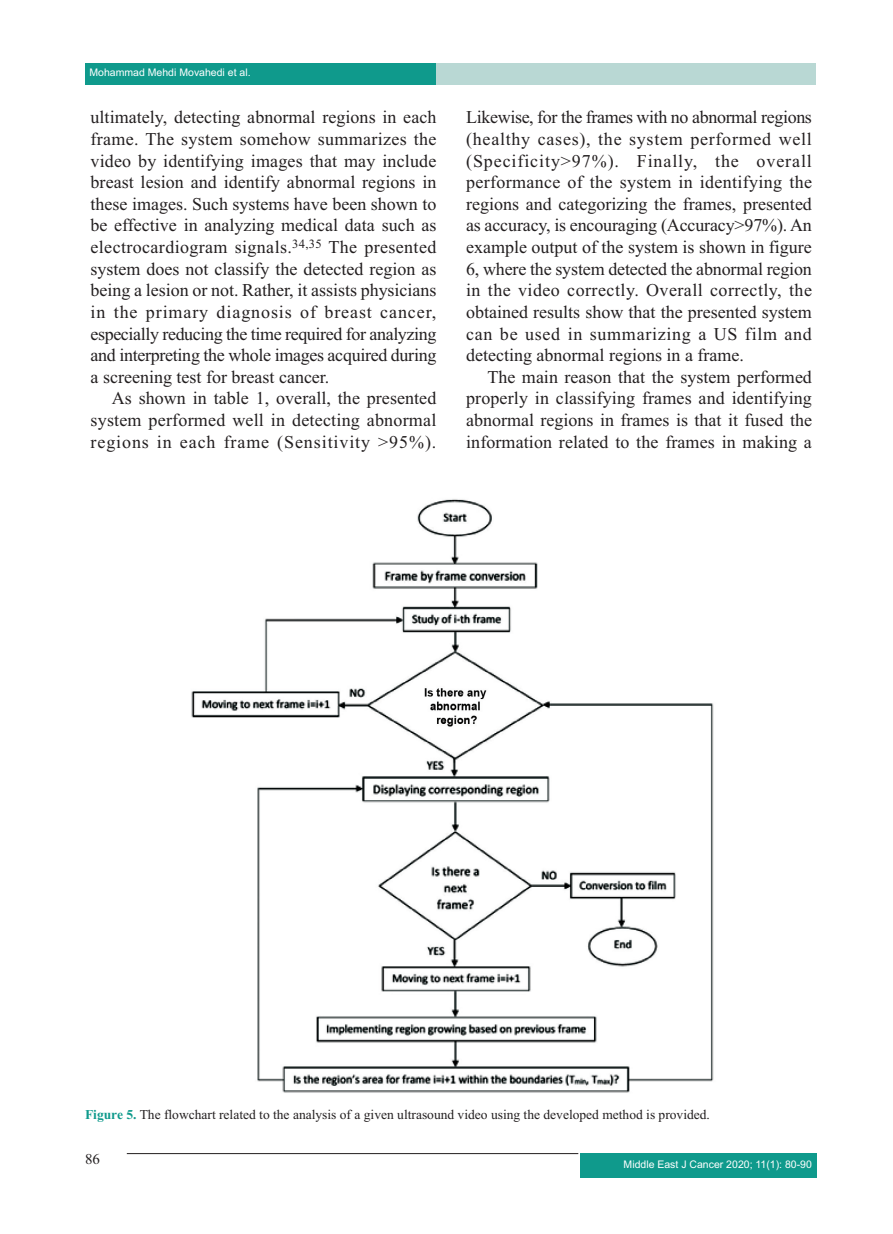
<style>
.page{position:relative;width:893px;height:1234px;background:#fff}
.page>*{position:absolute;margin:0;border:0;box-sizing:border-box;transform-origin:0 0}
.t1{font:18px/21.6px "Times New Roman";letter-spacing:.005em;color:#231f20;text-align:justify}
.t2{font:15px "Times New Roman";color:#231f20}
.t3{font:13.5px "Times New Roman";color:#231f20}
.t4{font:10.5px "Arial";color:#fff}
.s1{font-weight:700;color:#0f9a8c}
</style>
<div class="page">
<div style="left:86px;top:64px;width:730px;height:21px;background:#b9d8d4"></div>
<div style="left:85px;top:64px;width:351px;height:21px;background:#0f9a8c"></div>
<div style="left:580px;top:1153px;width:236px;height:24px;background:#0f9a8c"></div>
<hr style="left:127px;top:1152px;width:451px;height:1px;background:#231f20">
<img style="left:191px;top:499px;width:523px;height:594px">
<p class="t4" style="left:90px;top:68px;width:163px">Mohammad Mehdi Movahedi et al.</p>
<p class="t1" style="left:91px;top:108px;width:347px">ultimately, detecting abnormal regions in each frame. The system somehow summarizes the video by identifying images that may include breast lesion and identify abnormal regions in these images. Such systems have been shown to be effective in analyzing medical data such as electrocardiogram signals.<sup>34,35</sup> The presented system does not classify the detected region as being a lesion or not. Rather, it assists physicians in the primary diagnosis of breast cancer, especially reducing the time required for analyzing and interpreting the whole images acquired during a screening test for breast cancer.</p>
<p class="t1" style="left:91px;top:389px;width:347px;text-indent:21px">As shown in table 1, overall, the presented system performed well in detecting abnormal regions in each frame (Sensitivity &gt;95%).</p>
<p class="t1" style="left:466px;top:108px;width:347px">Likewise, for the frames with no abnormal regions (healthy cases), the system performed well (Specificity&gt;97%). Finally, the overall performance of the system in identifying the regions and categorizing the frames, presented as accuracy, is encouraging (Accuracy&gt;97%). An example output of the system is shown in figure 6, where the system detected the abnormal region in the video correctly. Overall correctly, the obtained results show that the presented system can be used in summarizing a US film and detecting abnormal regions in a frame.</p>
<p class="t1" style="left:466px;top:367px;width:347px;text-indent:21px">The main reason that the system performed properly in classifying frames and identifying abnormal regions in frames is that it fused the information related to the frames in making a</p>
<p class="t3" style="left:85px;top:1108px;width:626px"><span class="s1">Figure 5.</span> The flowchart related to the analysis of a given ultrasound video using the developed method is provided.</p>
<p class="t2" style="left:85px;top:1152px;width:16px">86</p>
<p class="t4" style="left:624px;top:1160px;width:190px">Middle East J Cancer 2020; 11(1): 80-90</p>
</div>
